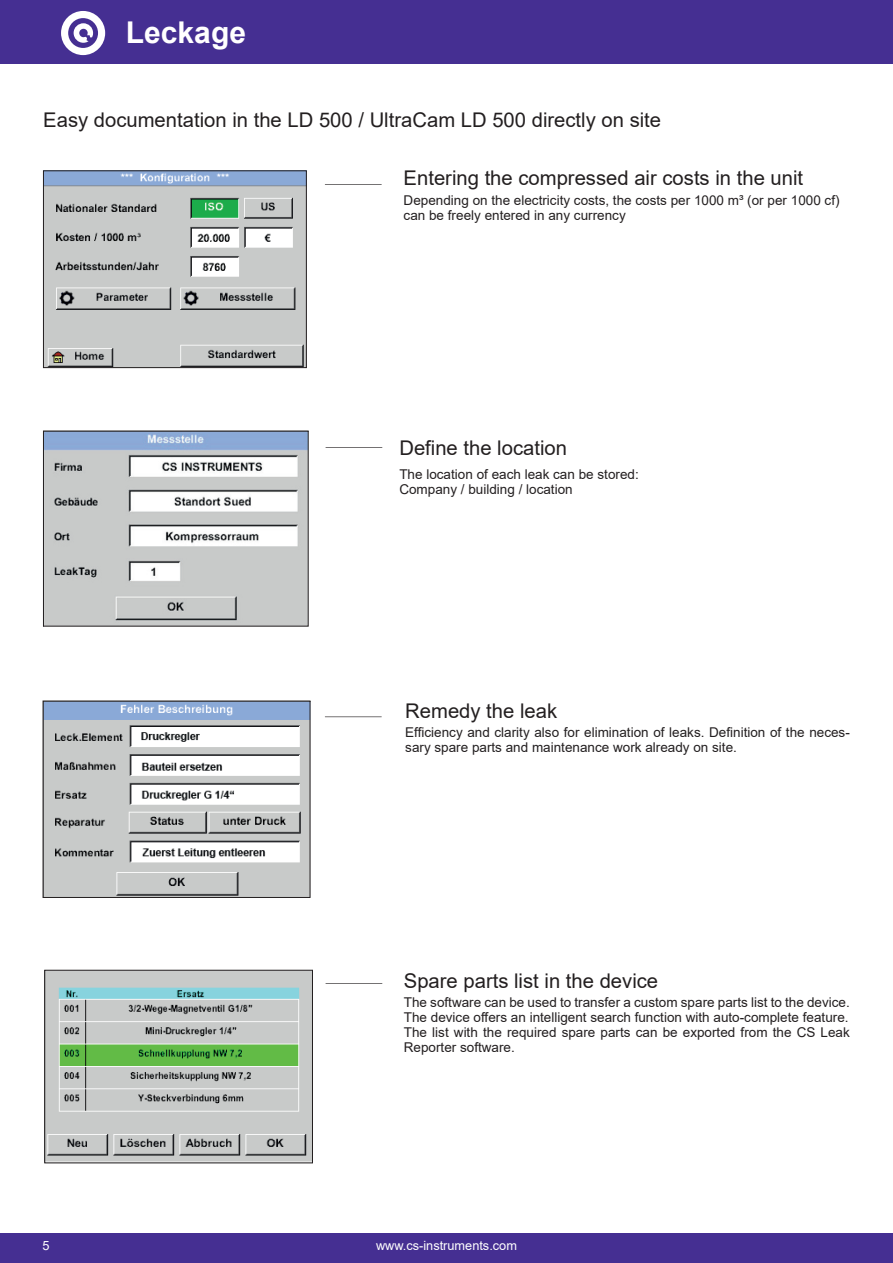
<style>
.page{position:relative;width:893px;height:1263px;background:#fff}
.page>*{position:absolute;margin:0;border:0;box-sizing:border-box;transform-origin:0 0}
.t1{font:700 30px "Arial";color:#fff}
.t2{font:20.25px "Arial";color:#231f20}
.t3{font:13.5px/15px "Arial";color:#231f20}
.t4{font:12.75px "Arial";color:#fff}
</style>
<div class="page">
<div style="left:0;top:0;width:893px;height:64px;background:#452f92"></div>
<div style="left:0;top:1233px;width:893px;height:30px;background:#452f92"></div>
<svg style="left:325px;top:716px;width:57px;height:1px"></svg>
<svg style="left:325px;top:184px;width:57px;height:1px"></svg>
<svg style="left:325px;top:447px;width:57px;height:1px"></svg>
<svg style="left:325px;top:983px;width:57px;height:1px"></svg>
<img style="left:45px;top:433px;width:261px;height:191px">
<div style="left:43px;top:431px;width:265px;height:195px;border:1px solid #231f20"></div>
<img style="left:47px;top:972px;width:264px;height:189px">
<div style="left:45px;top:970px;width:268px;height:193px;border:1px solid #231f20"></div>
<img style="left:45px;top:703px;width:263px;height:193px">
<div style="left:43px;top:701px;width:267px;height:197px;border:1px solid #231f20"></div>
<img style="left:45px;top:173px;width:260px;height:193px">
<div style="left:43px;top:171px;width:264px;height:197px;border:1px solid #231f20"></div>
<svg style="left:61px;top:11px;width:44px;height:44px"></svg>
<h1 class="t1" style="left:126px;top:11px;width:122px">Leckage</h1>
<h2 class="t2" style="left:43px;top:105px;width:619px">Easy documentation in the LD 500 / UltraCam LD 500 directly on site</h2>
<h2 class="t2" style="left:404px;top:164px;width:401px">Entering the compressed air costs in the unit</h2>
<p class="t3" style="left:404px;top:192px;width:437px">Depending on the electricity costs, the costs per 1000 m³ (or per 1000 cf) can be freely entered in any currency</p>
<h2 class="t2" style="left:399px;top:434px;width:169px">Define the location</h2>
<p class="t3" style="left:399px;top:467px;width:241px">The location of each leak can be stored:<br>Company / building / location</p>
<h2 class="t2" style="left:405px;top:697px;width:153px">Remedy the leak</h2>
<p class="t3" style="left:405px;top:724px;width:446px">Efficiency and clarity also for elimination of leaks. Definition of the neces&shy;sary spare parts and maintenance work already on site.</p>
<h2 class="t2" style="left:404px;top:967px;width:256px">Spare parts list in the device</h2>
<p class="t3" style="left:404px;top:995px;width:448px;text-align:justify">The software can be used to transfer a custom spare parts list to the device.<br>The device offers an intelligent search function with auto-complete feature.<br>The list with the required spare parts can be exported from the CS Leak Reporter software.</p>
<p class="t4" style="left:43px;top:1237px;width:9px">5</p>
<p class="t4" style="left:376px;top:1237px;width:142px">www.cs-instruments.com</p>
</div>
